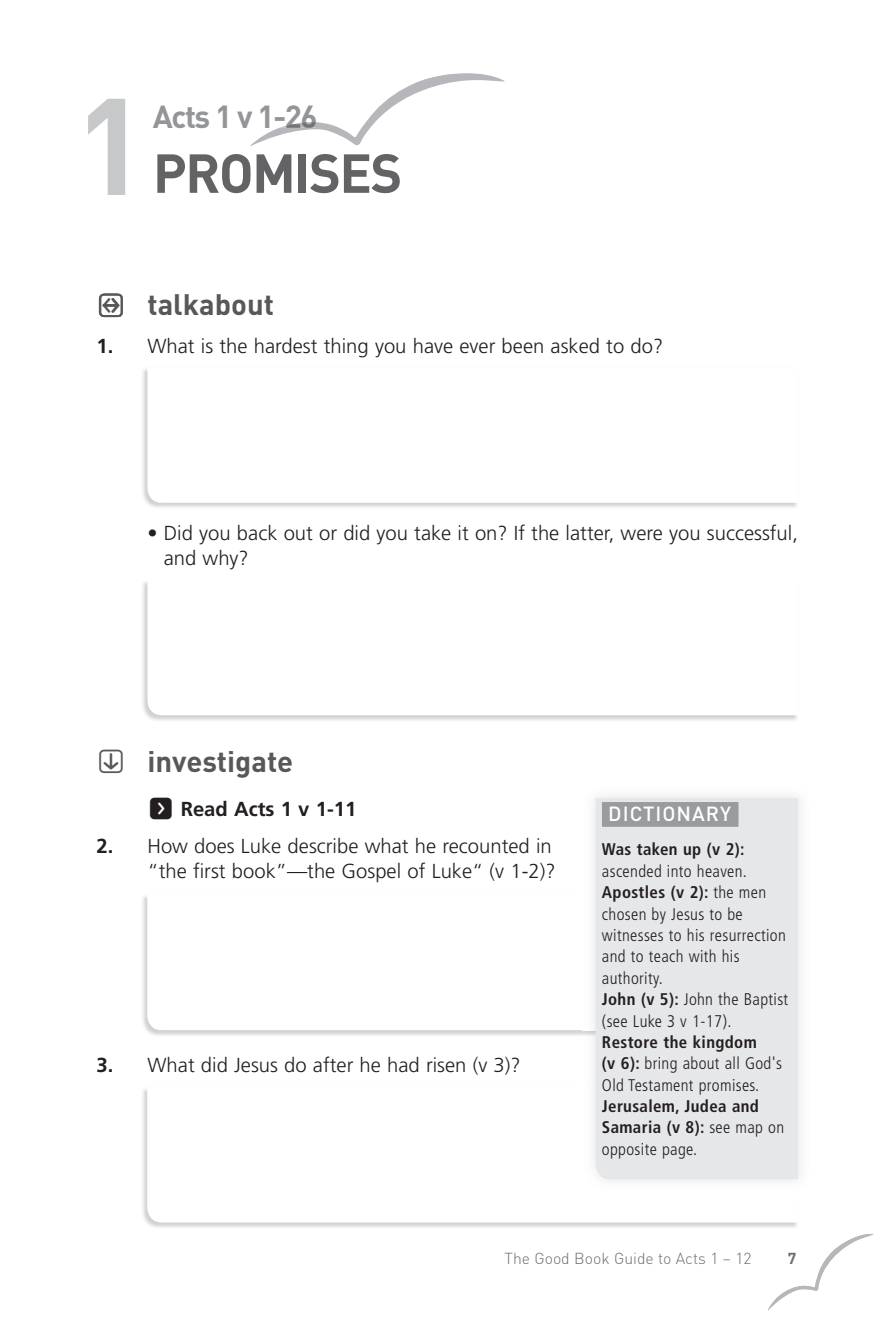
<style>
.page{position:relative;width:896px;height:1344px;background:#fff}
.page>*{position:absolute;margin:0;border:0;box-sizing:border-box;transform-origin:0 0}
.t1{font:700 135px "DIN";color:#c7c8ca}
.t2{font:700 54px "DIN";letter-spacing:-.03em;color:#636366}
.t3{font:700 31.5px "DIN";letter-spacing:-.05em;color:#939598}
.t4{font:700 29.25px "DIN";color:#57585a}
.t5{font:300 20.25px/24.8px "Frutiger";color:#231f20}
.t6{font:700 20.25px "Frutiger";color:#231f20}
.t7{font:500 20.25px "DIN";letter-spacing:.05em;color:#fff}
.t8{font:300 condensed 16.88px/21.4px "Frutiger";letter-spacing:.02em;color:#231f20}
.t9{font:700 condensed 16.88px/21.4px "Frutiger";letter-spacing:.02em;color:#231f20}
.t10{font:300 15.75px "DIN";color:#6c6d70}
.t11{font:700 15.75px "DIN";color:#6c6d70}
.s1{font-family:"Button Bonus Rounded Positive";font-weight:400}
.s2{font-weight:700}
.s3{font-family:"Button Bonus Rounded Negative";font-weight:400;font-size:27px}
.s4{font-weight:300}
</style>
<div class="page">
<img style="left:143px;top:369px;width:654px;height:139px">
<svg style="left:147px;top:369px;width:650px;height:133px"></svg>
<img style="left:143px;top:582px;width:654px;height:139px">
<svg style="left:147px;top:582px;width:650px;height:133px"></svg>
<img style="left:143px;top:1089px;width:654px;height:139px">
<svg style="left:147px;top:1089px;width:650px;height:132px"></svg>
<img style="left:143px;top:896px;width:440px;height:140px">
<svg style="left:147px;top:896px;width:436px;height:133px"></svg>
<img style="left:583px;top:1086px;width:215px;height:105px">
<div style="left:596px;top:798px;width:202px;height:381px;background:#e6e7e9"></div>
<div style="left:602px;top:801px;width:136px;height:25px;background:#999b9e"></div>
<svg style="left:768px;top:1234px;width:105px;height:76px"></svg>
<svg style="left:250px;top:73px;width:255px;height:73px"></svg>
<h1 class="t1" style="left:74px;top:58px;width:75px">1</h1>
<h3 class="t3" style="left:153px;top:95px;width:166px">Acts 1 v 1-26</h3>
<h2 class="t2" style="left:153px;top:138px;width:251px">PROMISES</h2>
<h3 class="t4" style="left:96px;top:285px;width:179px"><span class="s1">PQ</span> talkabout</h3>
<p class="t5" style="left:96px;top:333px;width:568px"><span class="s2">1.</span> What is the hardest thing you have ever been asked to do?</p>
<p class="t5" style="left:164px;top:521px;width:636px;text-indent:-16px">• Did you back out or did you take it on? If the latter, were you successful, and why?</p>
<h3 class="t4" style="left:96px;top:742px;width:198px"><span class="s1">S</span> investigate</h3>
<p class="t6" style="left:147px;top:796px;width:210px"><span class="s3">f</span> Read Acts 1 v 1-11</p>
<p class="t5" style="left:96px;top:834px;width:460px;text-align:right"><span class="s2">2.</span> How does Luke describe what he recounted in “the first book”—the Gospel of Luke“ (v 1-2)?</p>
<p class="t5" style="left:96px;top:1052px;width:426px"><span class="s2">3.</span> What did Jesus do after he had risen (v 3)?</p>
<p class="t7" style="left:608px;top:800px;width:124px">DICTIONARY</p>
<p class="t9" style="left:602px;top:838px;width:144px">Was taken up (v 2):</p>
<p class="t8" style="left:602px;top:860px;width:188px">ascended into heaven.<br><span class="s2">Apostles (v 2):</span> the men chosen by Jesus to be witnesses to his resurrection and to teach with his authority.<br><span class="s2">John (v 5):</span> John the Baptist (see Luke 3 v 1-17).</p>
<p class="t8" style="left:602px;top:1031px;width:182px"><span class="s2">Restore the kingdom<br>(v 6):</span> bring about all God's<br>Old Testament promises.</p>
<p class="t9" style="left:602px;top:1095px;width:184px">Jerusalem, Judea and<br>Samaria (v 8): <span class="s4">see map on opposite page.</span></p>
<p class="t10" style="left:504px;top:1248px;width:249px">The Good Book Guide to Acts 1 – 12</p>
<p class="t11" style="left:788px;top:1247px;width:10px">7</p>
</div>
